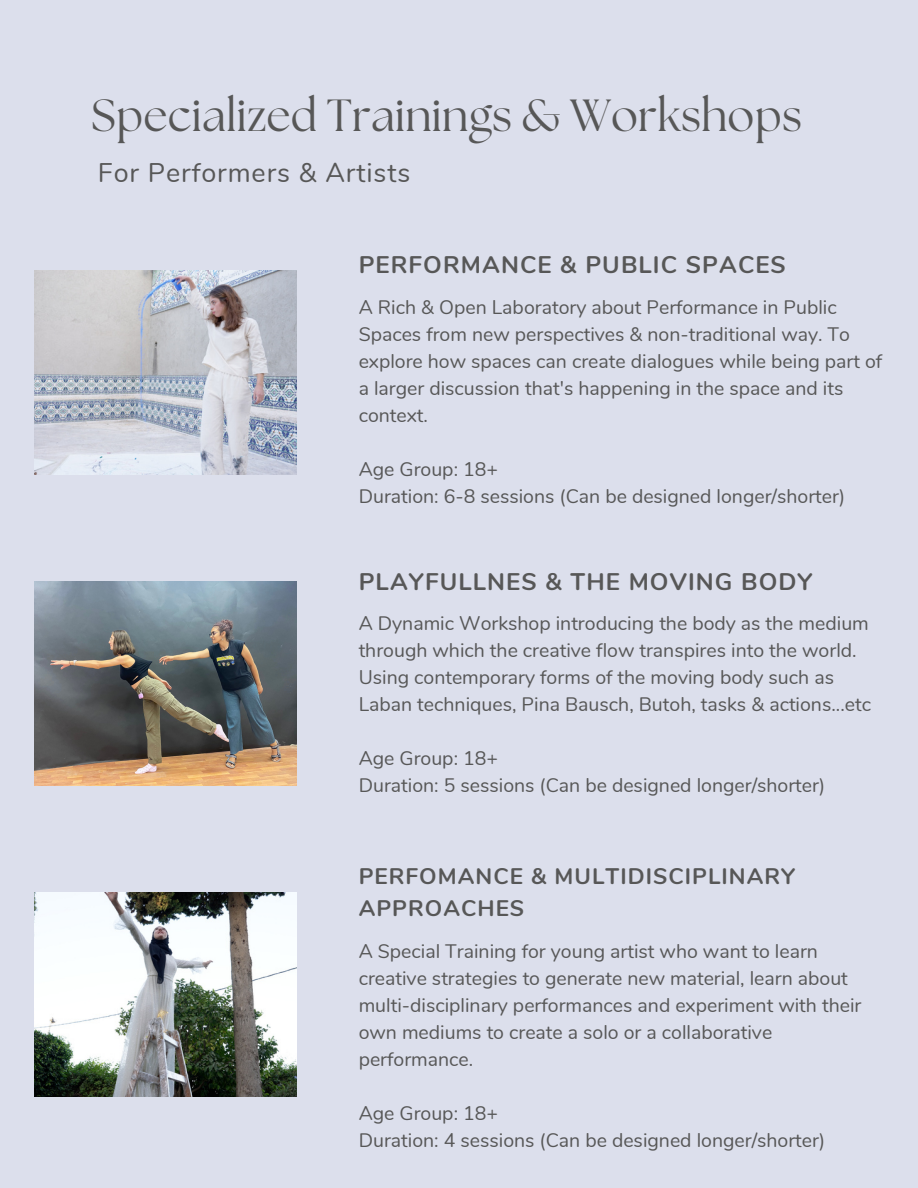
<style>
.page{position:relative;width:918px;height:1188px;background:#dcdfec}
.page>*{position:absolute;margin:0;border:0;box-sizing:border-box;transform-origin:0 0}
.t1{font:45px "The Seasons";letter-spacing:.005em;color:#575757}
.t2{font:27px "Nunito";letter-spacing:.035em;color:#575757}
.t3{font:700 24px "Nunito";letter-spacing:.045em;color:#575757}
.t4{font:700 22.5px/31.5px "Nunito";letter-spacing:.045em;color:#575757}
.t5{font:19.5px/27px "Nunito";color:#575757}
</style>
<div class="page">
<img style="left:34px;top:270px;width:263px;height:204px">
<img style="left:34px;top:582px;width:263px;height:203px">
<img style="left:34px;top:893px;width:263px;height:204px">
<h1 class="t1" style="left:91px;top:95px;width:712px">Specialized Trainings &amp; Workshops</h1>
<h2 class="t2" style="left:98px;top:154px;width:314px">For Performers &amp; Artists</h2>
<p class="t3" style="left:359px;top:249px;width:429px">PERFORMANCE &amp; PUBLIC SPACES</p>
<p class="t5" style="left:359px;top:294px;width:525px">A Rich &amp; Open Laboratory about Performance in Public Spaces from new perspectives &amp; non-traditional way. To explore how spaces can create dialogues while being part of a larger discussion that's happening in the space and its context.</p>
<p class="t5" style="left:359px;top:456px;width:488px">Age Group: 18+<br>Duration: 6-8 sessions (Can be designed longer/shorter)</p>
<p class="t3" style="left:359px;top:565px;width:455px">PLAYFULLNES &amp; THE MOVING BODY</p>
<p class="t5" style="left:359px;top:610px;width:514px">A Dynamic Workshop introducing the body as the medium through which the creative flow transpires into the world.<br>Using contemporary forms of the moving body such as Laban techniques, Pina Bausch, Butoh, tasks &amp; actions...etc</p>
<p class="t5" style="left:359px;top:745px;width:468px">Age Group: 18+<br>Duration: 5 sessions (Can be designed longer/shorter)</p>
<p class="t4" style="left:359px;top:861px;width:438px">PERFOMANCE &amp; MULTIDISCIPLINARY<br>APPROACHES</p>
<p class="t5" style="left:359px;top:938px;width:504px">A Special Training for young artist who want to learn creative strategies to generate new material, learn about multi-disciplinary performances and experiment with their own mediums to create a solo or a collaborative performance.</p>
<p class="t5" style="left:359px;top:1100px;width:468px">Age Group: 18+<br>Duration: 4 sessions (Can be designed longer/shorter)</p>
</div>
